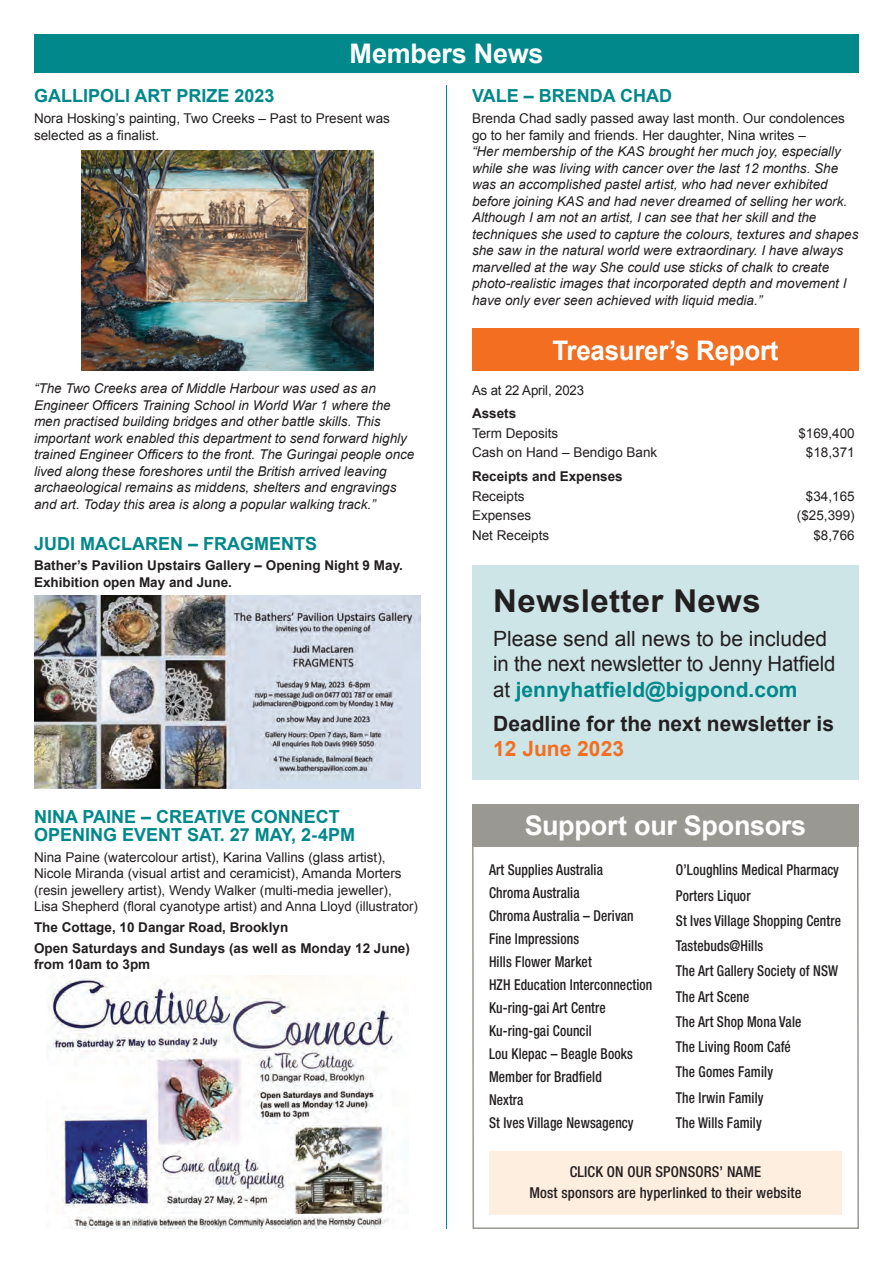
<style>
.page{position:relative;width:893px;height:1263px;background:#fff}
.page>*{position:absolute;margin:0;border:0;box-sizing:border-box;transform-origin:0 0}
.t1{font:700 31.5px "Arial";letter-spacing:.01em;color:#231f20;scale:1.05 1}
.t2{font:700 27px "Arial";letter-spacing:-.01em;color:#fff}
.t3{font:700 27px "Arial";letter-spacing:-.01em;color:#fff;scale:.96 1}
.t4{font:21px/25.5px "Arial";letter-spacing:-.01em;color:#231f20}
.t5{font:700 21px "Arial";color:#231f20}
.t6{font:700 21px "Arial";color:#f36e21}
.t7{font:700 18px/18px "Arial";color:#00888a}
.t8{font:500 condensed 15px/23px "Helvetica Neue LT Std";letter-spacing:.01em;color:#231f20;scale:.9 1}
.t9{font:500 condensed 15px/21px "Helvetica Neue LT Std";letter-spacing:.01em;color:#231f20;text-align:center}
.t10{font:italic 13.5px/16.5px "Arial";color:#231f20}
.t11{font:13.5px/16.5px "Arial";color:#231f20}
.t12{font:700 13.5px/16.5px "Arial";color:#231f20}
.s1{font-weight:700;color:#00888a}
</style>
<div class="page">
<img style="left:73px;top:1216px;width:316px;height:12px">
<img style="left:48px;top:976px;width:351px;height:238px">
<div style="left:34px;top:34px;width:825px;height:38px;background:#00888a"></div>
<div style="left:472px;top:565px;width:387px;height:215px;background:#cee5e7"></div>
<hr style="left:446px;top:85px;width:1px;height:1144px;background:#00888a">
<svg style="left:472px;top:847px;width:387px;height:382px"></svg>
<div style="left:472px;top:804px;width:387px;height:43px;background:#9a9892"></div>
<div style="left:472px;top:328px;width:387px;height:43px;background:#f36e21"></div>
<div style="left:489px;top:1151px;width:353px;height:63px;background:#feeee0"></div>
<img style="left:81px;top:151px;width:293px;height:220px">
<img style="left:34px;top:596px;width:387px;height:192px">
<h2 class="t2" style="left:350px;top:36px;width:195px">Members News</h2>
<h3 class="t7" style="left:34px;top:88px;width:242px">GALLIPOLI ART PRIZE 2023</h3>
<p class="t11" style="left:34px;top:110px;width:357px">Nora Hosking’s painting, Two Creeks – Past to Present was selected as a finalist.</p>
<p class="t10" style="left:34px;top:381px;width:382px">“The Two Creeks area of Middle Harbour was used as an Engineer Officers Training School in World War 1 where the men practised building bridges and other battle skills. This important work enabled this department to send forward highly trained Engineer Officers to the front. The Guringai people once lived along these foreshores until the British arrived leaving archaeological remains as middens, shelters and engravings and art. Today this area is along a popular walking track.”</p>
<h3 class="t7" style="left:34px;top:535px;width:284px">JUDI MACLAREN – FRAGMENTS</h3>
<p class="t12" style="left:34px;top:558px;width:370px">Bather’s Pavilion Upstairs Gallery – Opening Night 9 May.<br>Exhibition open May and June.</p>
<h3 class="t7" style="left:34px;top:808px;width:323px">NINA PAINE – CREATIVE CONNECT<br>OPENING EVENT SAT. 27 MAY, 2-4PM</h3>
<p class="t11" style="left:34px;top:849px;width:385px">Nina Paine (watercolour artist), Karina Vallins (glass artist), Nicole Miranda (visual artist and ceramicist), Amanda Morters (resin jewellery artist), Wendy Walker (multi-media jeweller), Lisa Shepherd (floral cyanotype artist) and Anna Lloyd (illustrator)</p>
<p class="t12" style="left:34px;top:917px;width:377px;line-height:20.7px">The Cottage, 10 Dangar Road, Brooklyn<br>Open Saturdays and Sundays (as well as Monday 12 June)</p>
<p class="t12" style="left:34px;top:956px;width:118px">from 10am to 3pm</p>
<h3 class="t7" style="left:472px;top:88px;width:202px">VALE – BRENDA CHAD</h3>
<p class="t11" style="left:472px;top:110px;width:374px">Brenda Chad sadly passed away last month. Our condolences go to her family and friends. Her daughter, Nina writes –</p>
<p class="t10" style="left:472px;top:143px;width:388px">“Her membership of the KAS brought her much joy, especially while she was living with cancer over the last 12 months. She was an accomplished pastel artist, who had never exhibited before joining KAS and had never dreamed of selling her work.<br>Although I am not an artist, I can see that her skill and the techniques she used to capture the colours, textures and shapes she saw in the natural world were extraordinary. I have always marvelled at the way She could use sticks of chalk to create photo-realistic images that incorporated depth and movement I have only ever seen achieved with liquid media.”</p>
<h2 class="t3" style="left:552px;top:332px;width:237px">Treasurer’s Report</h2>
<p class="t11" style="left:472px;top:382px;width:114px">As at 22 April, 2023</p>
<p class="t12" style="left:472px;top:406px;width:46px">Assets</p>
<p class="t11" style="left:472px;top:425px;width:88px">Term Deposits</p>
<p class="t11" style="left:798px;top:425px;width:58px">$169,400</p>
<p class="t11" style="left:472px;top:444px;width:187px">Cash on Hand – Bendigo Bank</p>
<p class="t11" style="left:806px;top:444px;width:50px">$18,371</p>
<p class="t12" style="left:472px;top:469px;width:152px">Receipts and Expenses</p>
<p class="t11" style="left:472px;top:488px;width:54px">Receipts</p>
<p class="t11" style="left:806px;top:488px;width:50px">$34,165</p>
<p class="t11" style="left:472px;top:507px;width:61px">Expenses</p>
<p class="t11" style="left:797px;top:507px;width:59px">($25,399)</p>
<p class="t11" style="left:472px;top:527px;width:79px">Net Receipts</p>
<p class="t11" style="left:813px;top:527px;width:43px">$8,766</p>
<h1 class="t1" style="left:493px;top:580px;width:256px">Newsletter News</h1>
<h3 class="t4" style="left:493px;top:626px;width:344px">Please send all news to be included in the next newsletter to Jenny Hatfield at <span class="s1">jennyhatfield@bigpond.com</span></h3>
<h3 class="t5" style="left:493px;top:709px;width:342px">Deadline for the next newsletter is</h3>
<h3 class="t6" style="left:493px;top:735px;width:132px">12 June 2023</h3>
<h2 class="t2" style="left:525px;top:808px;width:283px">Support our Sponsors</h2>
<p class="t8" style="left:489px;top:858px;width:183px">Art Supplies Australia<br>Chroma Australia<br>Chroma Australia – Derivan<br>Fine Impressions<br>Hills Flower Market<br>HZH Education Interconnection<br>Ku-ring-gai Art Centre<br>Ku-ring-gai Council<br>Lou Klepac – Beagle Books<br>Member for Bradfield<br>Nextra<br>St Ives Village Newsagency</p>
<p class="t8" style="left:676px;top:857px;width:185px;line-height:25.2px">O’Loughlins Medical Pharmacy<br>Porters Liquor<br>St Ives Village Shopping Centre<br>Tastebuds@Hills<br>The Art Gallery Society of NSW<br>The Art Scene<br>The Art Shop Mona Vale<br>The Living Room Café<br>The Gomes Family<br>The Irwin Family<br>The Wills Family</p>
<p class="t9" style="left:529px;top:1161px;width:273px">CLICK ON OUR SPONSORS’ NAME<br>Most sponsors are hyperlinked to their website</p>
</div>
